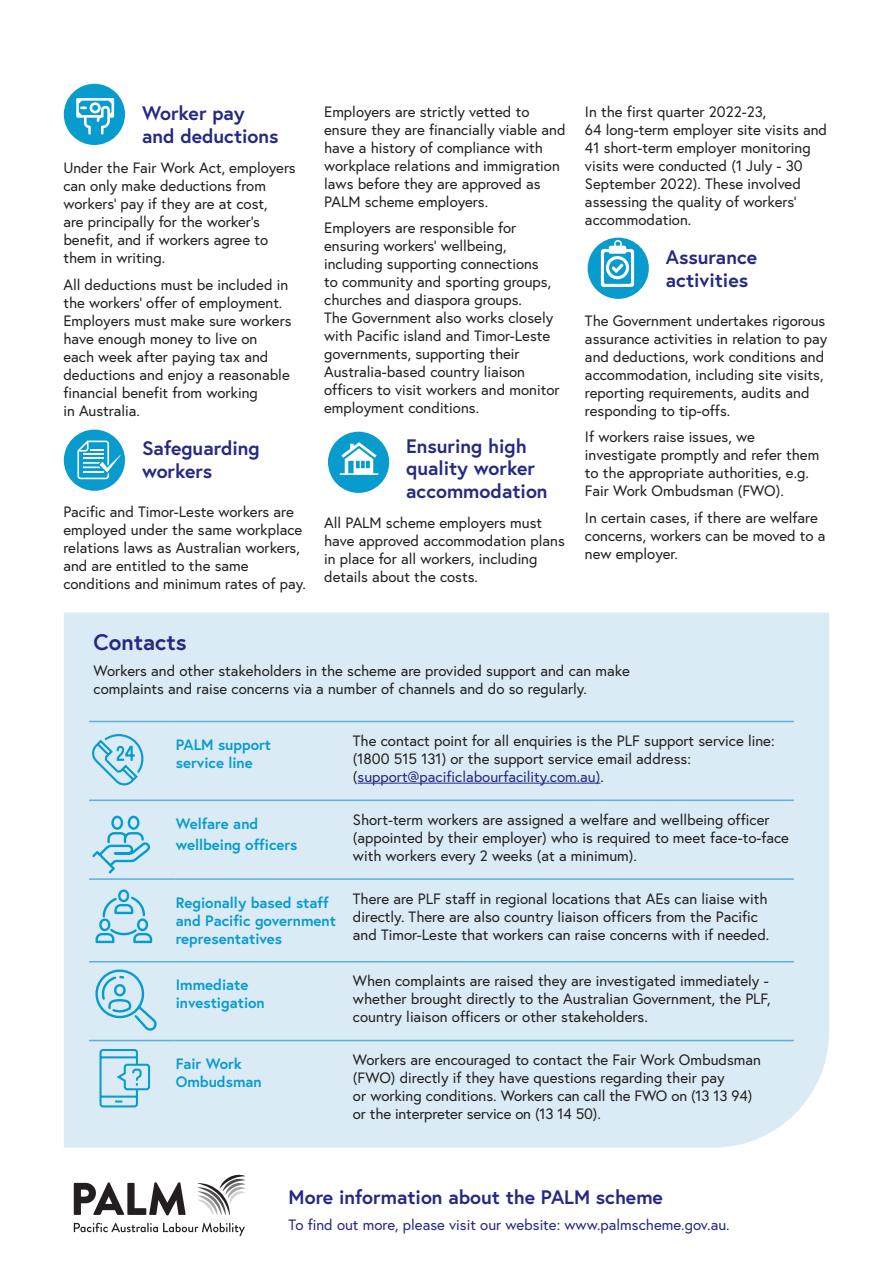
<style>
.page{position:relative;width:893px;height:1263px;background:#fff}
.page>*{position:absolute;margin:0;border:0;box-sizing:border-box;transform-origin:0 0}
.t1{font:700 22.5px "Europa";color:#252982}
.Heading_2{font:700 19.5px/22.5px "Europa";color:#252a82}
.t2{font:700 19.5px "Europa";color:#252982}
.Eurpopa_body{font:15px/18px "Europa";color:#231f20}
.table_blue{font:700 15px/18px "Europa";color:#089cce}
.Eurpopa_body-2{font:15px "Europa";color:#252982}
.s1{color:#252982}
</style>
<div class="page">
<div style="left:64px;top:612px;width:765px;height:536px;background:#daebf5"></div>
<hr style="left:89px;top:721px;width:87px;height:1px;background:#5ab1db">
<hr style="left:176px;top:721px;width:177px;height:1px;background:#5ab1db">
<hr style="left:353px;top:721px;width:441px;height:1px;background:#5ab1db">
<hr style="left:89px;top:799px;width:87px;height:2px;background:#5ab1db">
<hr style="left:176px;top:799px;width:177px;height:2px;background:#5ab1db">
<hr style="left:353px;top:799px;width:441px;height:2px;background:#5ab1db">
<hr style="left:89px;top:878px;width:87px;height:2px;background:#5ab1db">
<hr style="left:176px;top:878px;width:177px;height:2px;background:#5ab1db">
<hr style="left:353px;top:878px;width:441px;height:2px;background:#5ab1db">
<hr style="left:89px;top:961px;width:87px;height:1px;background:#5ab1db">
<hr style="left:176px;top:961px;width:177px;height:1px;background:#5ab1db">
<hr style="left:353px;top:961px;width:441px;height:1px;background:#5ab1db">
<hr style="left:89px;top:1040px;width:87px;height:1px;background:#5ab1db">
<hr style="left:176px;top:1040px;width:177px;height:1px;background:#5ab1db">
<hr style="left:353px;top:1040px;width:441px;height:1px;background:#5ab1db">
<hr style="left:358px;top:783px;width:242px;height:1px;background:#252982">
<svg style="left:89px;top:733px;width:55px;height:55px"></svg>
<svg style="left:98px;top:1048px;width:53px;height:60px"></svg>
<svg style="left:90px;top:814px;width:61px;height:62px"></svg>
<svg style="left:94px;top:888px;width:59px;height:56px"></svg>
<svg style="left:91px;top:965px;width:68px;height:68px"></svg>
<svg style="left:74px;top:1182px;width:112px;height:33px"></svg>
<svg style="left:74px;top:1223px;width:171px;height:13px"></svg>
<svg style="left:198px;top:1175px;width:47px;height:40px"></svg>
<div style="left:588px;top:238px;width:61px;height:61px;background:#089cce;border-radius:50%"></div>
<div style="left:328px;top:432px;width:61px;height:61px;background:#089cce;border-radius:50%"></div>
<img style="left:338px;top:438px;width:42px;height:37px">
<div style="left:64px;top:84px;width:61px;height:61px;background:#089cce;border-radius:50%"></div>
<img style="left:70px;top:91px;width:50px;height:50px">
<div style="left:64px;top:430px;width:61px;height:61px;background:#089cce;border-radius:50%"></div>
<svg style="left:77px;top:441px;width:44px;height:38px"></svg>
<img style="left:594px;top:240px;width:46px;height:46px">
<p class="Heading_2" style="left:142px;top:101px;width:138px">Worker pay and deductions</p>
<p class="Eurpopa_body" style="left:63px;top:159px;width:234px">Under the Fair Work Act, employers can only make deductions from workers’ pay if they are at cost,<br>are principally for the worker’s benefit, and if workers agree to them in writing.</p>
<p class="Eurpopa_body" style="left:63px;top:275px;width:230px">All deductions must be included in the workers’ offer of employment.<br>Employers must make sure workers have enough money to live on each week after paying tax and deductions and enjoy a reasonable financial benefit from working<br>in Australia.</p>
<p class="Heading_2" style="left:142px;top:437px;width:119px">Safeguarding workers</p>
<p class="Eurpopa_body" style="left:63px;top:503px;width:244px">Pacific and Timor-Leste workers are employed under the same workplace relations laws as Australian workers, and are entitled to the same conditions and minimum rates of pay.</p>
<p class="Eurpopa_body" style="left:324px;top:102px;width:243px">Employers are strictly vetted to ensure they are financially viable and have a history of compliance with workplace relations and immigration laws before they are approved as PALM scheme employers.</p>
<p class="Eurpopa_body" style="left:324px;top:219px;width:237px">Employers are responsible for ensuring workers’ wellbeing, including supporting connections<br>to community and sporting groups, churches and diaspora groups.<br>The Government also works closely with Pacific island and Timor-Leste governments, supporting their<br>Australia-based country liaison officers to visit workers and monitor employment conditions.</p>
<p class="Heading_2" style="left:406px;top:434px;width:143px">Ensuring high quality worker accommodation</p>
<p class="Eurpopa_body" style="left:324px;top:514px;width:242px">All PALM scheme employers must have approved accommodation plans in place for all workers, including details about the costs.</p>
<p class="Eurpopa_body" style="left:585px;top:102px;width:244px">In the first quarter 2022-23,<br>64 long-term employer site visits and<br>41 short-term employer monitoring visits were conducted (1 July - 30<br>September 2022). These involved assessing the quality of workers’ accommodation.</p>
<p class="Heading_2" style="left:666px;top:245px;width:93px">Assurance activities</p>
<p class="Eurpopa_body" style="left:585px;top:311px;width:244px">The Government undertakes rigorous assurance activities in relation to pay and deductions, work conditions and accommodation, including site visits, reporting requirements, audits and responding to tip-offs.</p>
<p class="Eurpopa_body" style="left:585px;top:428px;width:236px">If workers raise issues, we investigate promptly and refer them to the appropriate authorities, e.g.<br>Fair Work Ombudsman (FWO).</p>
<p class="Eurpopa_body" style="left:585px;top:508px;width:242px">In certain cases, if there are welfare concerns, workers can be moved to a new employer.</p>
<h2 class="t1" style="left:94px;top:626px;width:95px">Contacts</h2>
<p class="Eurpopa_body" style="left:94px;top:661px;width:538px">Workers and other stakeholders in the scheme are provided support and can make complaints and raise concerns via a number of channels and do so regularly.</p>
<p class="table_blue" style="left:176px;top:735px;width:97px">PALM support service line</p>
<p class="Eurpopa_body" style="left:353px;top:731px;width:423px">The contact point for all enquiries is the PLF support service line: (1800 515 131) or the support service email address: (<span class="s1">support@pacificlabourfacility.com.au)</span>.</p>
<p class="table_blue" style="left:176px;top:813px;width:123px;line-height:21px">Welfare and wellbeing officers</p>
<p class="Eurpopa_body" style="left:353px;top:810px;width:438px">Short-term workers are assigned a welfare and wellbeing officer (appointed by their employer) who is required to meet face-to-face with workers every 2 weeks (at a minimum).</p>
<p class="table_blue" style="left:176px;top:893px;width:162px">Regionally based staff and Pacific government representatives</p>
<p class="Eurpopa_body" style="left:353px;top:889px;width:418px">There are PLF staff in regional locations that AEs can liaise with directly. There are also country liaison officers from the Pacific and Timor-Leste that workers can raise concerns with if needed.</p>
<p class="table_blue" style="left:176px;top:976px;width:91px">Immediate investigation</p>
<p class="Eurpopa_body" style="left:353px;top:972px;width:419px">When complaints are raised they are investigated immediately - whether brought directly to the Australian Government, the PLF, country liaison officers or other stakeholders.</p>
<p class="table_blue" style="left:176px;top:1054px;width:88px">Fair Work<br>Ombudsman</p>
<p class="Eurpopa_body" style="left:353px;top:1050px;width:410px">Workers are encouraged to contact the Fair Work Ombudsman (FWO) directly if they have questions regarding their pay<br>or working conditions. Workers can call the FWO on (13 13 94) or the interpreter service on (13 14 50).</p>
<h3 class="t2" style="left:289px;top:1184px;width:376px">More information about the PALM scheme</h3>
<p class="Eurpopa_body-2" style="left:289px;top:1215px;width:443px">To find out more, please visit our website: www.palmscheme.gov.au.</p>
</div>
